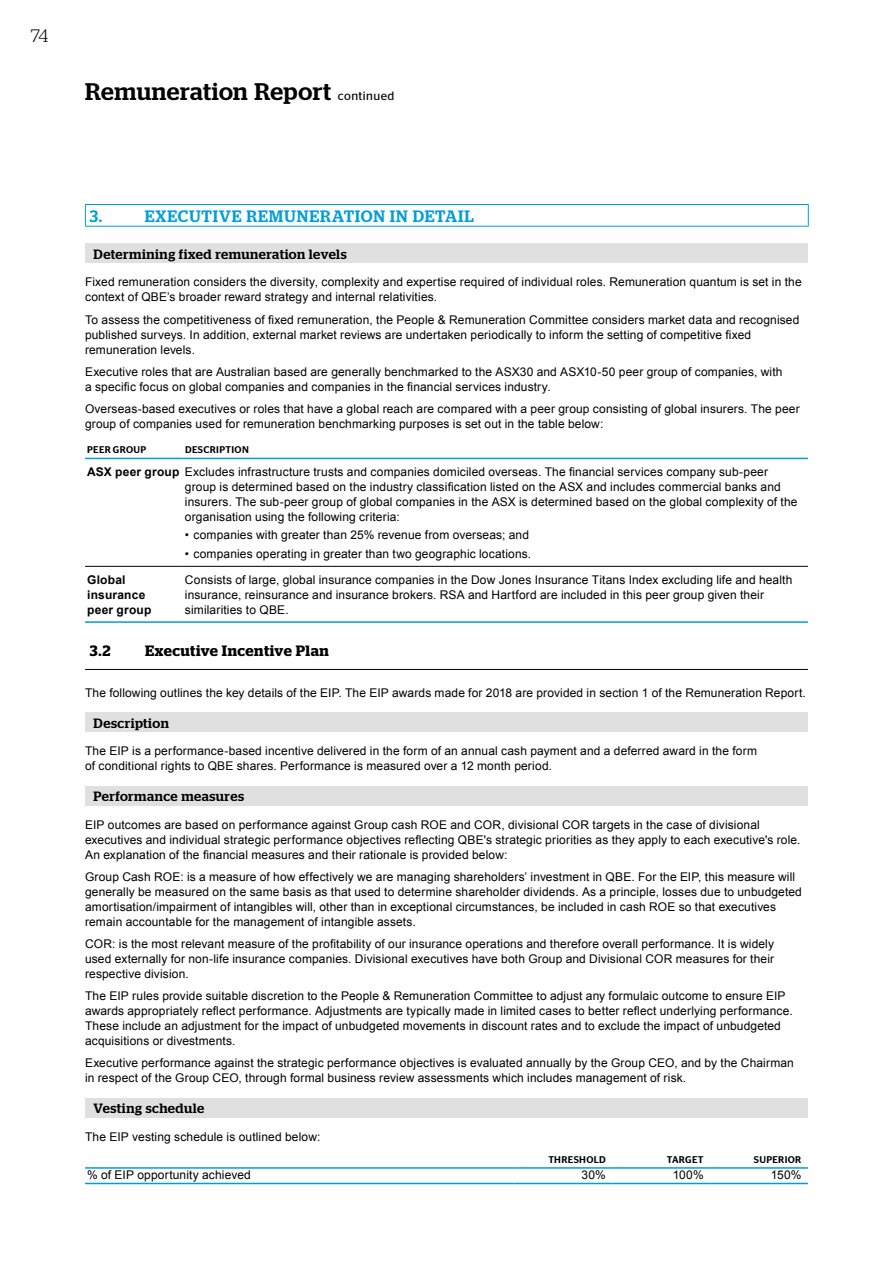
<style>
.page{position:relative;width:893px;height:1263px;background:#fff}
.page>*{position:absolute;margin:0;border:0;box-sizing:border-box;transform-origin:0 0}
.t1{font:500 24px "Stag";letter-spacing:.02em;color:#000}
.t2{font:300 18px "Stag";color:#000}
.t3{font:500 16.5px "Stag";letter-spacing:.05em;color:#009ed9}
.t4{font:600 15px "Stag";letter-spacing:.03em;color:#000}
.t5{font:500 13.5px "Stag";letter-spacing:.035em;color:#000}
.t6{font:12px/15px "Arial";letter-spacing:.01em;color:#000}
.t7{font:700 12px/15px "Arial";letter-spacing:.015em;color:#000}
.t8{font:500 9.75px "Stag Sans";letter-spacing:.035em;color:#000}
.s1{font-family:"Stag Sans";font-weight:400;font-size:12px}
.s2{font-weight:700}
</style>
<div class="page">
<hr style="left:85px;top:669px;width:723px;height:1px;background:#000">
<div style="left:85px;top:244px;width:723px;height:19px;background:#e0e0e0"></div>
<hr style="left:85px;top:458px;width:98px;height:1px;background:#009ed9">
<hr style="left:183px;top:458px;width:625px;height:1px;background:#009ed9">
<hr style="left:85px;top:621px;width:98px;height:2px;background:#009ed9">
<hr style="left:183px;top:621px;width:625px;height:2px;background:#009ed9">
<hr style="left:85px;top:566px;width:98px;height:1px;background:#000">
<hr style="left:183px;top:566px;width:625px;height:1px;background:#000">
<div style="left:85px;top:713px;width:723px;height:19px;background:#e0e0e0"></div>
<div style="left:85px;top:786px;width:723px;height:19px;background:#e0e0e0"></div>
<div style="left:85px;top:1098px;width:723px;height:19px;background:#e0e0e0"></div>
<hr style="left:85px;top:1167px;width:429px;height:2px;background:#009ed9">
<hr style="left:514px;top:1167px;width:98px;height:2px;background:#009ed9">
<hr style="left:612px;top:1167px;width:98px;height:2px;background:#009ed9">
<hr style="left:710px;top:1167px;width:98px;height:2px;background:#009ed9">
<hr style="left:85px;top:1183px;width:429px;height:1px;background:#009ed9">
<hr style="left:514px;top:1183px;width:98px;height:1px;background:#009ed9">
<hr style="left:612px;top:1183px;width:98px;height:1px;background:#009ed9">
<hr style="left:710px;top:1183px;width:98px;height:1px;background:#009ed9">
<hr style="left:85px;top:204px;width:724px;height:1px;background:#009ed9">
<svg style="left:85px;top:205px;width:1px;height:21px"></svg>
<svg style="left:808px;top:205px;width:1px;height:21px"></svg>
<hr style="left:85px;top:226px;width:724px;height:1px;background:#009ed9">
<h2 class="t2" style="left:31px;top:26px;width:19px">74</h2>
<h1 class="t1" style="left:85px;top:77px;width:311px">Remuneration Report <span class="s1">continued</span></h1>
<h3 class="t3" style="left:90px;top:206px;width:14px">3.</h3>
<h3 class="t3" style="left:145px;top:206px;width:330px">EXECUTIVE REMUNERATION IN DETAIL</h3>
<p class="t5" style="left:94px;top:246px;width:255px">Determining fixed remuneration levels</p>
<p class="t6" style="left:85px;top:275px;width:718px">Fixed remuneration considers the diversity, complexity and expertise required of individual roles. Remuneration quantum is set in the context of QBE’s broader reward strategy and internal relativities.</p>
<p class="t6" style="left:85px;top:312px;width:716px">To assess the competitiveness of fixed remuneration, the People &amp; Remuneration Committee considers market data and recognised published surveys. In addition, external market reviews are undertaken periodically to inform the setting of competitive fixed remuneration levels.</p>
<p class="t6" style="left:85px;top:364px;width:699px">Executive roles that are Australian based are generally benchmarked to the ASX30 and ASX10-50 peer group of companies, with a specific focus on global companies and companies in the financial services industry.</p>
<p class="t6" style="left:85px;top:401px;width:716px">Overseas-based executives or roles that have a global reach are compared with a peer group consisting of global insurers. The peer group of companies used for remuneration benchmarking purposes is set out in the table below:</p>
<p class="t8" style="left:87px;top:444px;width:61px">PEER GROUP</p>
<p class="t8" style="left:185px;top:444px;width:65px">DESCRIPTION</p>
<p class="t6" style="left:185px;top:464px;width:614px;text-indent:-98px"><span class="s2">ASX peer group</span> Excludes infrastructure trusts and companies domiciled overseas. The financial services company sub-peer group is determined based on the industry classification listed on the ASX and includes commercial banks and insurers. The sub-peer group of global companies in the ASX is determined based on the global complexity of the organisation using the following criteria:</p>
<p class="t6" style="left:185px;top:528px;width:346px">• companies with greater than 25% revenue from overseas; and</p>
<p class="t6" style="left:185px;top:546px;width:348px">• companies operating in greater than two geographic locations.</p>
<p class="t7" style="left:87px;top:572px;width:66px">Global insurance peer group</p>
<p class="t6" style="left:185px;top:572px;width:609px">Consists of large, global insurance companies in the Dow Jones Insurance Titans Index excluding life and health insurance, reinsurance and insurance brokers. RSA and Hartford are included in this peer group given their similarities to QBE.</p>
<p class="t4" style="left:90px;top:642px;width:22px">3.2</p>
<p class="t4" style="left:145px;top:642px;width:185px">Executive Incentive Plan</p>
<p class="t6" style="left:85px;top:685px;width:722px">The following outlines the key details of the EIP. The EIP awards made for 2018 are provided in section 1 of the Remuneration Report.</p>
<p class="t5" style="left:94px;top:715px;width:77px">Description</p>
<p class="t6" style="left:85px;top:744px;width:673px">The EIP is a performance-based incentive delivered in the form of an annual cash payment and a deferred award in the form of conditional rights to QBE shares. Performance is measured over a 12 month period.</p>
<p class="t5" style="left:94px;top:788px;width:152px">Performance measures</p>
<p class="t6" style="left:85px;top:817px;width:717px">EIP outcomes are based on performance against Group cash ROE and COR, divisional COR targets in the case of divisional executives and individual strategic performance objectives reflecting QBE's strategic priorities as they apply to each executive's role.<br>An explanation of the financial measures and their rationale is provided below:</p>
<p class="t6" style="left:85px;top:869px;width:718px">Group Cash ROE: is a measure of how effectively we are managing shareholders’ investment in QBE. For the EIP, this measure will generally be measured on the same basis as that used to determine shareholder dividends. As a principle, losses due to unbudgeted amortisation/impairment of intangibles will, other than in exceptional circumstances, be included in cash ROE so that executives remain accountable for the management of intangible assets.</p>
<p class="t6" style="left:85px;top:936px;width:691px;text-align:justify">COR: is the most relevant measure of the profitability of our insurance operations and therefore overall performance. It is widely used externally for non-life insurance companies. Divisional executives have both Group and Divisional COR measures for their respective division.</p>
<p class="t6" style="left:85px;top:989px;width:709px">The EIP rules provide suitable discretion to the People &amp; Remuneration Committee to adjust any formulaic outcome to ensure EIP awards appropriately reflect performance. Adjustments are typically made in limited cases to better reflect underlying performance.<br>These include an adjustment for the impact of unbudgeted movements in discount rates and to exclude the impact of unbudgeted acquisitions or divestments.</p>
<p class="t6" style="left:85px;top:1056px;width:710px">Executive performance against the strategic performance objectives is evaluated annually by the Group CEO, and by the Chairman in respect of the Group CEO, through formal business review assessments which includes management of risk.</p>
<p class="t5" style="left:94px;top:1100px;width:112px">Vesting schedule</p>
<p class="t6" style="left:85px;top:1129px;width:237px">The EIP vesting schedule is outlined below:</p>
<p class="t8" style="left:548px;top:1154px;width:59px">THRESHOLD</p>
<p class="t8" style="left:667px;top:1154px;width:38px">TARGET</p>
<p class="t8" style="left:754px;top:1154px;width:49px">SUPERIOR</p>
<p class="t6" style="left:87px;top:1167px;width:165px">% of EIP opportunity achieved</p>
<p class="t6" style="left:581px;top:1167px;width:26px">30%</p>
<p class="t6" style="left:673px;top:1167px;width:32px">100%</p>
<p class="t6" style="left:771px;top:1167px;width:32px">150%</p>
</div>
